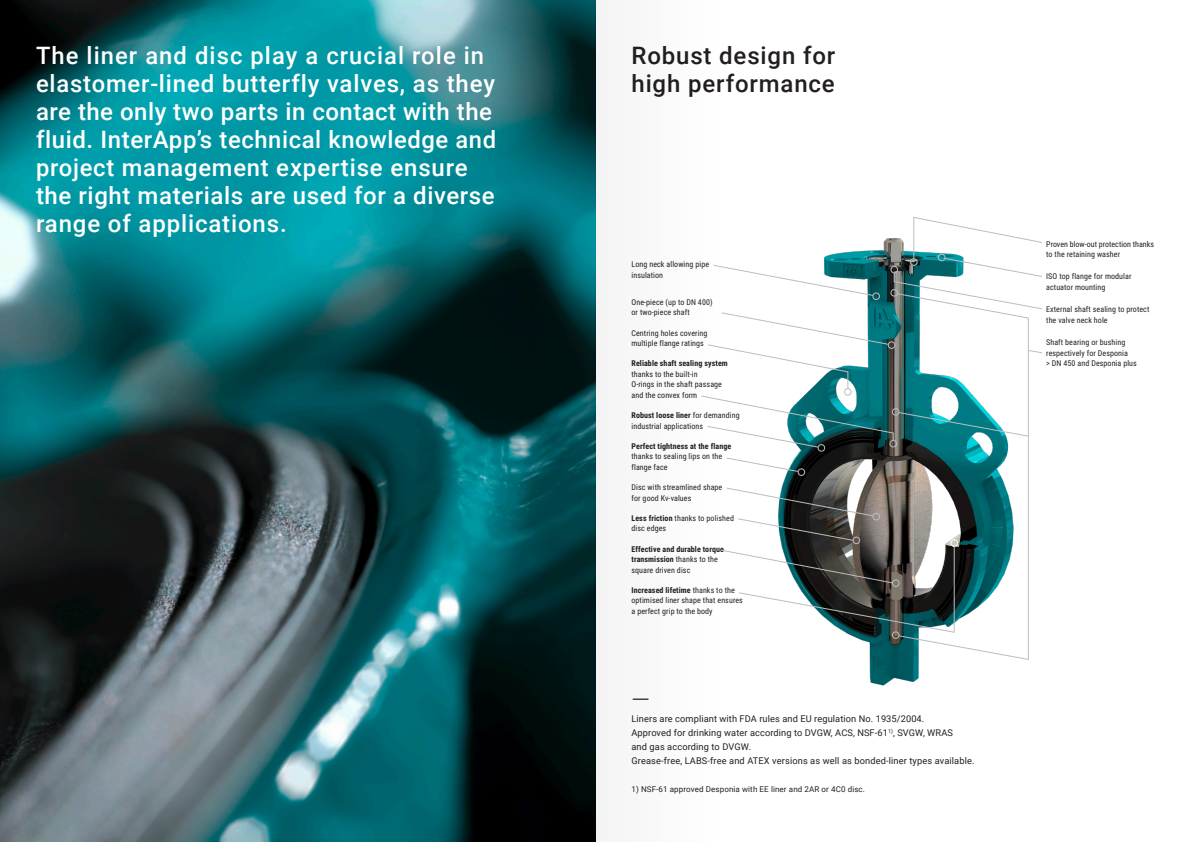
<style>
.page{position:relative;width:1191px;height:842px;background:#fff}
.page>*{position:absolute;margin:0;border:0;box-sizing:border-box;transform-origin:0 0}
.t1{font:500 24px/28px "Roboto";letter-spacing:.03em;color:#fff}
.t2{font:500 24px/28px "Roboto";letter-spacing:.035em;color:#231f20}
.t3{font:300 24px "Roboto";color:#231f20}
.t4{font:9.2px/14px "Roboto";letter-spacing:.01em;color:#231f20}
.t5{font:8px/10.5px "Roboto Condensed";letter-spacing:.01em;color:#231f20}
.t6{font:700 8px/10.5px "Roboto Condensed";letter-spacing:.01em;color:#231f20}
.t7{font:8px "Roboto";letter-spacing:.015em;color:#231f20}
.s1{font-weight:700}
.s2{font-weight:400}
</style>
<div class="page">
<img style="left:0;top:0;width:595px;height:842px">
<img style="left:869px;top:660px;width:50px;height:26px">
<svg style="left:714px;top:217px;width:328px;height:443px"></svg>
<div style="left:853px;top:537px;width:7px;height:7px;border:1px solid #bcbdc0;border-radius:50%"></div>
<div style="left:595px;top:0;width:119px;height:842px;background:#f9f9f9"></div>
<p class="t1" style="left:36px;top:41px;width:461px">The liner and disc play a crucial role in elastomer-lined butterfly valves, as they are the only two parts in contact with the fluid. InterApp’s technical knowledge and project management expertise ensure the right materials are used for a diverse range of applications.</p>
<h1 class="t2" style="left:631px;top:41px;width:205px">Robust design for high performance</h1>
<p class="t5" style="left:631px;top:259px;width:79px">Long neck allowing pipe insulation</p>
<p class="t5" style="left:631px;top:296px;width:83px">One-piece (up to DN 400) or two-piece shaft</p>
<p class="t5" style="left:631px;top:327px;width:77px">Centring holes covering multiple flange ratings</p>
<p class="t6" style="left:631px;top:358px;width:98px">Reliable shaft sealing system</p>
<p class="t5" style="left:631px;top:368px;width:92px">thanks to the built-in<br>O-rings in the shaft passage and the convex form</p>
<p class="t5" style="left:631px;top:410px;width:110px"><span class="s1">Robust loose liner</span> for demanding industrial applications</p>
<p class="t6" style="left:631px;top:440px;width:101px">Perfect tightness at the flange</p>
<p class="t5" style="left:631px;top:451px;width:92px">thanks to sealing lips on the flange face</p>
<p class="t5" style="left:631px;top:482px;width:92px">Disc with streamlined shape for good Kv-values</p>
<p class="t5" style="left:631px;top:512px;width:104px"><span class="s1">Less friction</span> thanks to polished disc edges</p>
<p class="t6" style="left:631px;top:543px;width:94px">Effective and durable torque transmission <span class="s2">thanks to the square driven disc</span></p>
<p class="t5" style="left:631px;top:584px;width:113px"><span class="s1">Increased lifetime</span> thanks to the optimised liner shape that ensures a perfect grip to the body</p>
<h1 class="t3" style="left:631px;top:683px;width:20px">—</h1>
<p class="t4" style="left:631px;top:711px;width:344px">Liners are compliant with FDA rules and EU regulation No. 1935/2004.<br>Approved for drinking water according to DVGW, ACS, NSF-61<sup>1)</sup>, SVGW, WRAS<br>and gas according to DVGW.<br>Grease-free, LABS-free and ATEX versions as well as bonded-liner types available.</p>
<p class="t7" style="left:631px;top:784px;width:235px">1) NSF-61 approved Desponia with EE liner and 2AR or 4C0 disc.</p>
<p class="t5" style="left:1046px;top:238px;width:109px">Proven blow-out protection thanks to the retaining washer</p>
<p class="t5" style="left:1046px;top:271px;width:87px">ISO top flange for modular actuator mounting</p>
<p class="t5" style="left:1046px;top:304px;width:105px">External shaft sealing to protect the valve neck hole</p>
<p class="t5" style="left:1046px;top:337px;width:92px">Shaft bearing or bushing respectively for Desponia<br>&gt; DN 450 and Desponia plus</p>
</div>
